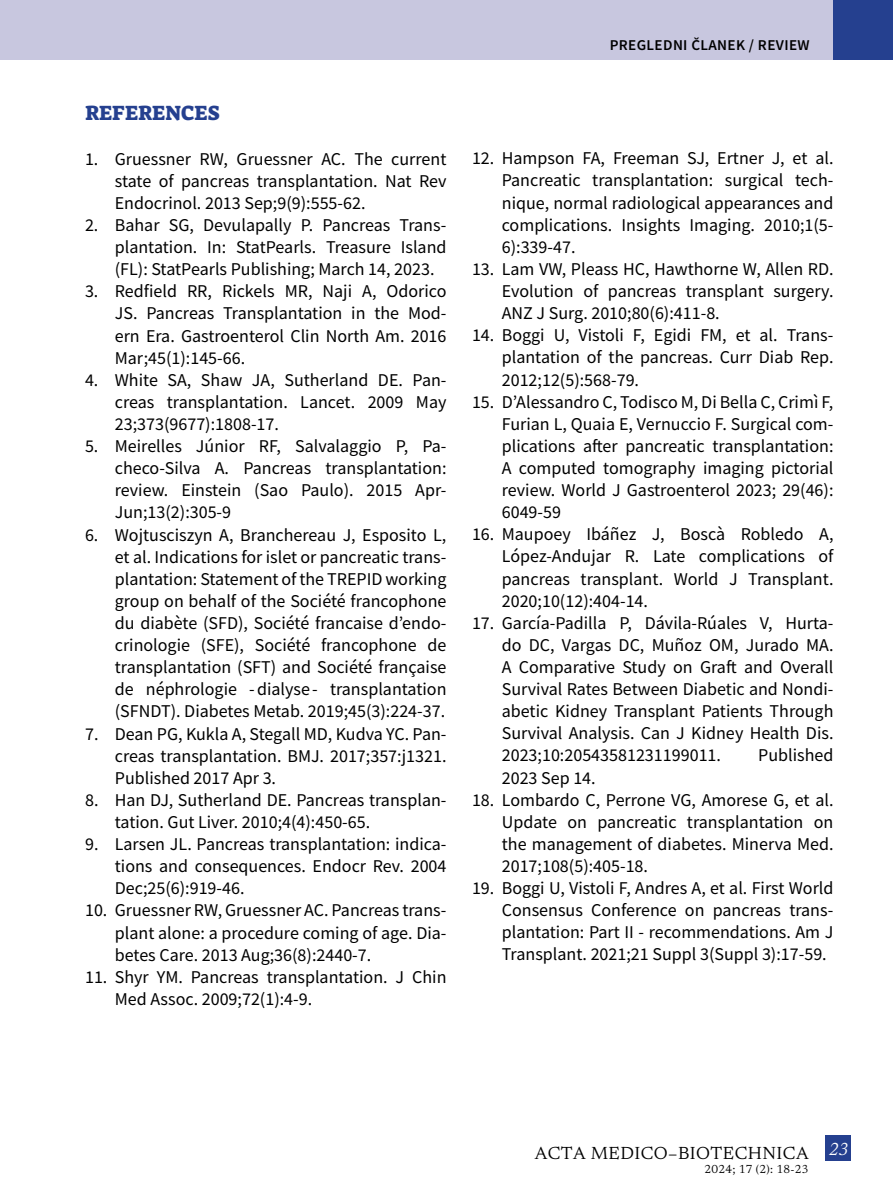
<style>
.page{position:relative;width:893px;height:1191px;background:#fff}
.page>*{position:absolute;margin:0;border:0;box-sizing:border-box;transform-origin:0 0}
.t1{font:21px "Suez One";color:#25408f}
.t2{font:18px/22px "Source Sans Pro";color:#000;text-align:justify}
.t3{font:18px "Newsreader 16 pt";letter-spacing:.025em;color:#000}
.t4{font:italic 18px "Newsreader 16 pt";color:#fff}
.t5{font:600 15px "Source Sans Pro";letter-spacing:.025em;color:#000}
.t6{font:12px "Newsreader 16 pt";letter-spacing:.025em;color:#000}
</style>
<div class="page">
<div style="left:825px;top:1135px;width:26px;height:26px;background:#25408f"></div>
<div style="left:0;top:0;width:833px;height:60px;background:#c8c7df"></div>
<div style="left:833px;top:0;width:60px;height:60px;background:#25408f"></div>
<p class="t1" style="left:85px;top:100px;width:136px">REFERENCES</p>
<p class="t2" style="left:115px;top:147px;width:333px;text-indent:-30px">1. Gruessner RW, Gruessner AC. The current state of pancreas transplantation. Nat Rev Endocrinol. 2013 Sep;9(9):555-62.</p>
<p class="t2" style="left:115px;top:214px;width:333px;text-indent:-30px">2. Bahar SG, Devulapally P. Pancreas Trans&shy;plantation. In: StatPearls. Treasure Island (FL): StatPearls Publishing; March 14, 2023.</p>
<p class="t2" style="left:115px;top:280px;width:333px;text-indent:-30px">3. Redfield RR, Rickels MR, Naji A, Odorico JS. Pancreas Transplantation in the Mod&shy;ern Era. Gastroenterol Clin North Am. 2016<br>Mar;45(1):145-66.</p>
<p class="t2" style="left:115px;top:368px;width:333px;text-indent:-30px">4. White SA, Shaw JA, Sutherland DE. Pan&shy;creas transplantation. Lancet. 2009 May 23;373(9677):1808-17.</p>
<p class="t2" style="left:115px;top:435px;width:333px;text-indent:-30px">5. Meirelles Júnior RF, Salvalaggio P, Pa&shy;checo-Silva A. Pancreas transplantation: review. Einstein (Sao Paulo). 2015 Apr-Jun;13(2):305-9</p>
<p class="t2" style="left:115px;top:523px;width:333px;text-indent:-30px">6. Wojtusciszyn A, Branchereau J, Esposito L, et al. Indications for islet or pancreatic trans&shy;plantation: Statement of the TREPID working group on behalf of the Société francophone du diabète (SFD), Société francaise d’endo&shy;crinologie (SFE), Société francophone de transplantation (SFT) and Société française de néphrologie -dialyse - transplantation (SFNDT). Diabetes Metab. 2019;45(3):224-37.</p>
<p class="t2" style="left:115px;top:722px;width:333px;text-indent:-30px">7. Dean PG, Kukla A, Stegall MD, Kudva YC. Pan&shy;creas transplantation. BMJ. 2017;357:j1321.<br>Published 2017 Apr 3.</p>
<p class="t2" style="left:115px;top:788px;width:333px;text-indent:-30px">8. Han DJ, Sutherland DE. Pancreas transplan&shy;tation. Gut Liver. 2010;4(4):450-65.</p>
<p class="t2" style="left:115px;top:833px;width:333px;text-indent:-30px">9. Larsen JL. Pancreas transplantation: indica&shy;tions and consequences. Endocr Rev. 2004<br>Dec;25(6):919-46.</p>
<p class="t2" style="left:115px;top:899px;width:333px;text-indent:-30px">10. Gruessner RW, Gruessner AC. Pancreas trans&shy;plant alone: a procedure coming of age. Dia&shy;betes Care. 2013 Aug;36(8):2440-7.</p>
<p class="t2" style="left:115px;top:965px;width:333px;text-indent:-30px">11. Shyr YM. Pancreas transplantation. J Chin<br>Med Assoc. 2009;72(1):4-9.</p>
<p class="t5" style="left:610px;top:35px;width:201px">PREGLEDNI ČLANEK / REVIEW</p>
<p class="t2" style="left:502px;top:147px;width:333px;text-indent:-30px">12. Hampson FA, Freeman SJ, Ertner J, et al.<br>Pancreatic transplantation: surgical tech&shy;nique, normal radiological appearances and complications. Insights Imaging. 2010;1(5- 6):339-47.</p>
<p class="t2" style="left:502px;top:258px;width:333px;text-indent:-30px">13. Lam VW, Pleass HC, Hawthorne W, Allen RD.<br>Evolution of pancreas transplant surgery.<br>ANZ J Surg. 2010;80(6):411-8.</p>
<p class="t2" style="left:502px;top:324px;width:333px;text-indent:-30px">14. Boggi U, Vistoli F, Egidi FM, et al. Trans&shy;plantation of the pancreas. Curr Diab Rep.<br>2012;12(5):568-79.</p>
<p class="t2" style="left:502px;top:390px;width:333px;text-indent:-30px">15. D’Alessandro C, Todisco M, Di Bella C, Crimì F, Furian L, Quaia E, Vernuccio F. Surgical com&shy;plications after pancreatic transplantation:<br>A computed tomography imaging pictorial review. World J Gastroenterol 2023; 29(46):<br>6049-59</p>
<p class="t2" style="left:502px;top:523px;width:333px;text-indent:-30px">16. Maupoey Ibáñez J, Boscà Robledo A, López-Andujar R. Late complications of pancreas transplant. World J Transplant.<br>2020;10(12):404-14.</p>
<p class="t2" style="left:502px;top:611px;width:333px;text-indent:-30px">17. García-Padilla P, Dávila-Rúales V, Hurta&shy;do DC, Vargas DC, Muñoz OM, Jurado MA.<br>A Comparative Study on Graft and Overall Survival Rates Between Diabetic and Nondi&shy;abetic Kidney Transplant Patients Through Survival Analysis. Can J Kidney Health Dis.<br>2023;10:20543581231199011.</p>
<p class="t2" style="left:758px;top:744px;width:77px">Published</p>
<p class="t2" style="left:502px;top:766px;width:95px">2023 Sep 14.</p>
<p class="t2" style="left:502px;top:788px;width:333px;text-indent:-30px">18. Lombardo C, Perrone VG, Amorese G, et al.<br>Update on pancreatic transplantation on the management of diabetes. Minerva Med.<br>2017;108(5):405-18.</p>
<p class="t2" style="left:502px;top:877px;width:333px;text-indent:-30px">19. Boggi U, Vistoli F, Andres A, et al. First World Consensus Conference on pancreas trans&shy;plantation: Part II - recommendations. Am J Transplant. 2021;21 Suppl 3(Suppl 3):17-59.</p>
<p class="t3" style="left:535px;top:1140px;width:275px">ACTA MEDICO–BIOTECHNICA</p>
<p class="t6" style="left:704px;top:1160px;width:106px">2024; 17 (2): 18-23</p>
<p class="t4" style="left:829px;top:1136px;width:21px">23</p>
</div>
